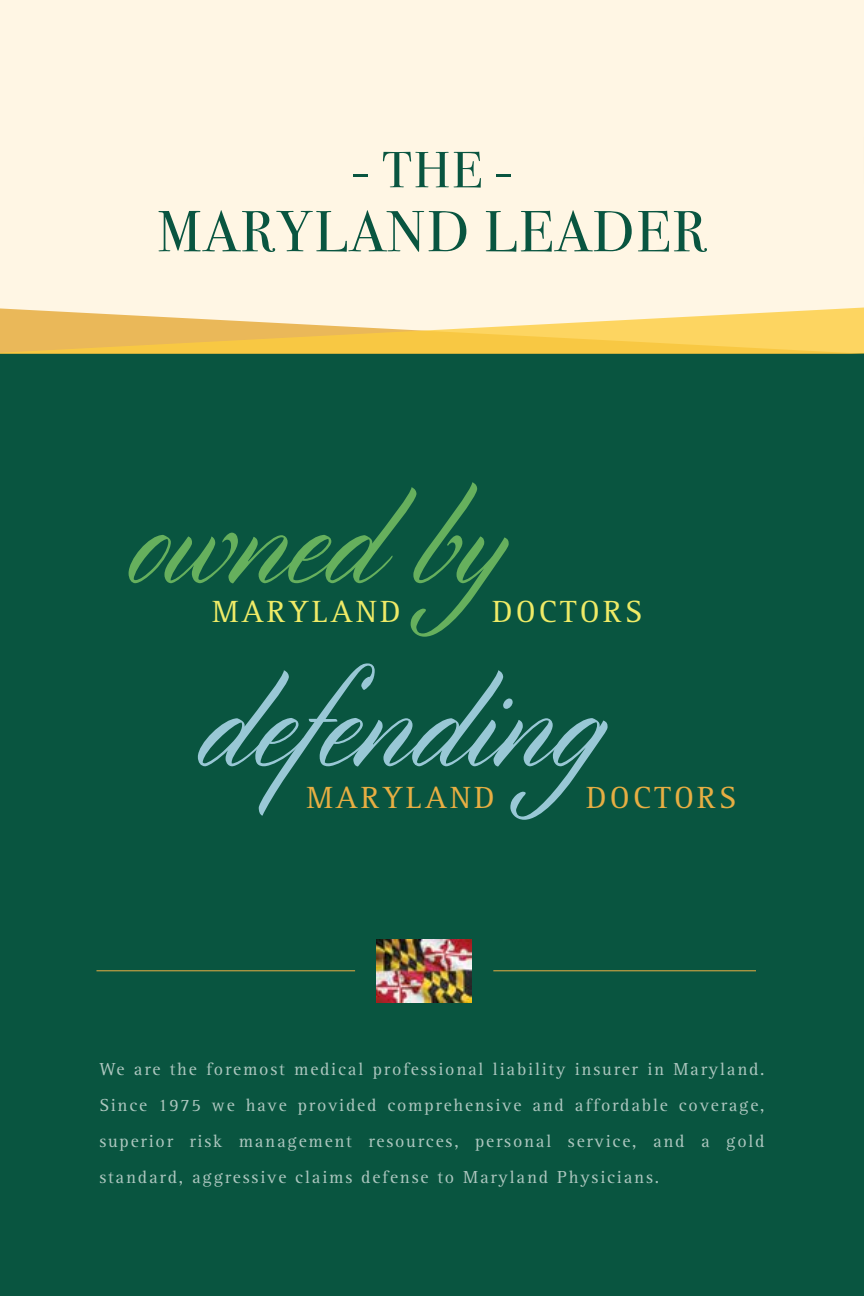
<style>
.page{position:relative;width:864px;height:1296px;background:#fff}
.page>*{position:absolute;margin:0;border:0;box-sizing:border-box;transform-origin:0 0}
.t1{font:172px "Cylburn";color:#99c8d6}
.t2{font:172px "Cylburn";color:#66b05d}
.t3{font:58px "Bodoni Svty Two SCITCTT";letter-spacing:.04em;color:#095540}
.t4{font:51px "Bodoni Svty Two SCITCTT";color:#095540}
.t5{font:31.8px "Rotis Serif Std";letter-spacing:.1em;color:#efeb67}
.t6{font:31.8px "Rotis Serif Std";letter-spacing:.1em;color:#e7ae43}
.t7{font:18px/36px "Rotis Serif Std";letter-spacing:.1em;color:#fff;text-align:justify}
</style>
<div class="page">
<div style="left:0;top:0;width:864px;height:354px;background:#fff6e4"></div>
<div style="left:0;top:354px;width:864px;height:942px;background:#095540"></div>
<svg style="left:0;top:308px;width:864px;height:46px"></svg>
<img style="left:377px;top:940px;width:95px;height:63px">
<hr style="left:493px;top:970px;width:263px;height:1px;background:#e7ae43">
<hr style="left:96px;top:970px;width:259px;height:1px;background:#e7ae43">
<hr style="left:863px;top:470px;width:1px;height:106px;background:#d56a27">
<h3 class="t4" style="left:353px;top:140px;width:160px">- THE -</h3>
<h2 class="t3" style="left:157px;top:197px;width:551px">MARYLAND LEADER</h2>
<h1 class="t2" style="left:126px;top:443px;width:378px">owned by</h1>
<h3 class="t5" style="left:212px;top:594px;width:190px">MARYLAND</h3>
<h3 class="t5" style="left:492px;top:594px;width:152px">DOCTORS</h3>
<h1 class="t1" style="left:196px;top:626px;width:408px">defending</h1>
<h3 class="t6" style="left:306px;top:780px;width:190px">MARYLAND</h3>
<h3 class="t6" style="left:586px;top:780px;width:152px">DOCTORS</h3>
<p class="t7" style="left:99px;top:1052px;width:667px">We are the foremost medical professional liability insurer in Maryland.<br>Since 1975 we have provided comprehensive and affordable coverage, superior risk management resources, personal service, and a gold standard, aggressive claims defense to Maryland Physicians.</p>
</div>
